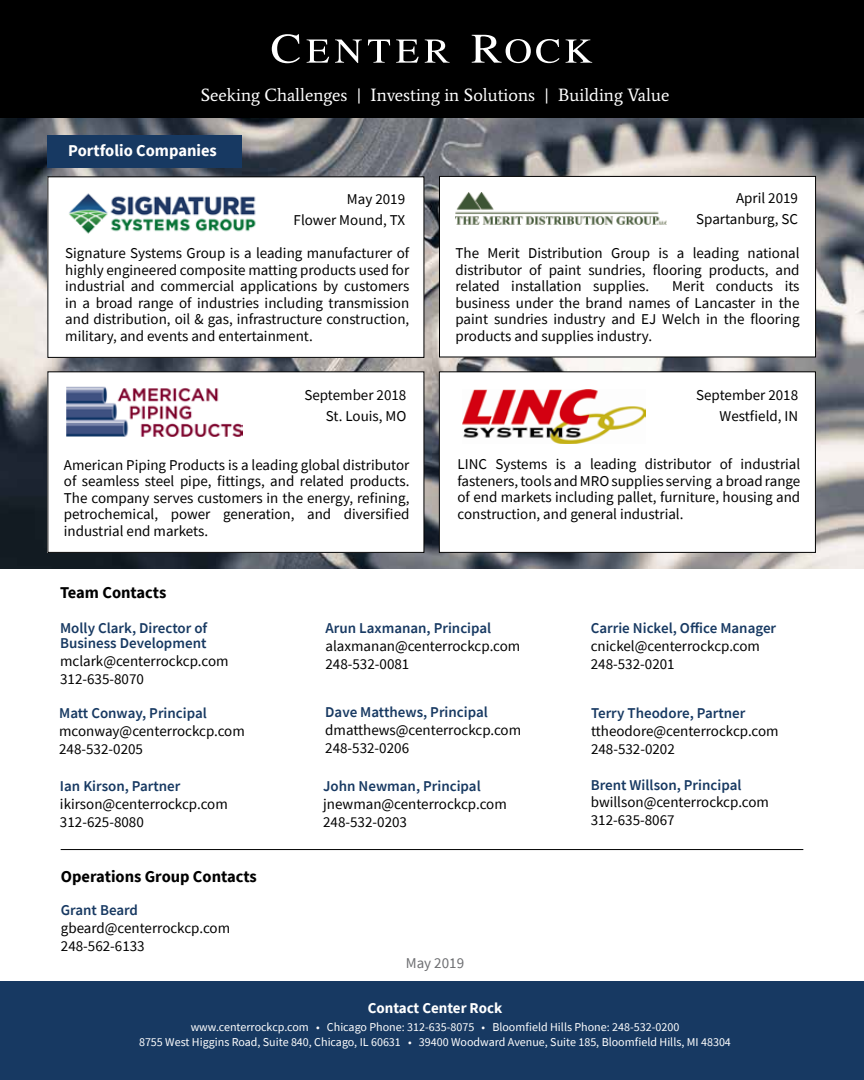
<style>
.page{position:relative;width:864px;height:1080px;background:#fff}
.page>*{position:absolute;margin:0;border:0;box-sizing:border-box;transform-origin:0 0}
.t1{font:18px "Average";color:#fff}
.t2{font:700 16.5px "Source Sans Pro";color:#000}
.t3{font:700 16.5px "Source Sans Pro";color:#fff}
.t4{font:15px/16.5px "Source Sans Pro";color:#000}
.t5{font:600 15px/15px "Source Sans Pro";color:#173962}
.t6{font:700 15px "Source Sans Pro";color:#fff}
.t7{font:15px "Source Sans Pro";color:#6d6e71}
.t8{font:12px/15px "Source Sans Pro";color:#fff;text-align:center}
</style>
<div class="page">
<img style="left:0;top:118px;width:864px;height:450px">
<div style="left:0;top:981px;width:864px;height:99px;background:#173962"></div>
<div style="left:47px;top:135px;width:195px;height:33px;background:#173962"></div>
<div style="left:0;top:0;width:864px;height:118px;background:#000"></div>
<svg style="left:272px;top:34px;width:28px;height:29px"></svg>
<svg style="left:307px;top:40px;width:22px;height:23px"></svg>
<svg style="left:335px;top:40px;width:27px;height:23px"></svg>
<svg style="left:368px;top:40px;width:22px;height:23px"></svg>
<svg style="left:396px;top:40px;width:23px;height:23px"></svg>
<svg style="left:425px;top:40px;width:25px;height:23px"></svg>
<svg style="left:472px;top:35px;width:87px;height:28px"></svg>
<svg style="left:566px;top:40px;width:26px;height:23px"></svg>
<hr style="left:61px;top:849px;width:742px;height:1px;background:#000">
<div style="left:48px;top:177px;width:376px;height:180px;background:#fff"></div>
<div style="left:47px;top:176px;width:377px;height:182px;border:1px solid #000"></div>
<img style="left:69px;top:193px;width:187px;height:41px">
<div style="left:48px;top:372px;width:376px;height:180px;background:#fff"></div>
<div style="left:47px;top:371px;width:377px;height:182px;border:1px solid #000"></div>
<img style="left:66px;top:387px;width:177px;height:50px">
<div style="left:440px;top:176px;width:376px;height:181px;background:#fff"></div>
<div style="left:439px;top:176px;width:377px;height:181px;border:1px solid #000"></div>
<img style="left:456px;top:192px;width:211px;height:32px">
<div style="left:439px;top:372px;width:376px;height:180px;background:#fff"></div>
<div style="left:439px;top:371px;width:377px;height:182px;border:1px solid #000"></div>
<img style="left:462px;top:389px;width:184px;height:55px">
<p class="t1" style="left:201px;top:84px;width:470px">Seeking Challenges | Investing in Solutions | Building Value</p>
<p class="t3" style="left:68px;top:140px;width:150px">Portfolio Companies</p>
<p class="t4" style="left:294px;top:188px;width:113px;line-height:21px;text-align:right">May 2019<br>Flower Mound, TX</p>
<p class="t4" style="left:65px;top:245px;width:346px;text-align:justify">Signature Systems Group is a leading manufacturer of highly engineered composite matting products used for industrial and commercial applications by customers in a broad range of industries including transmission and distribution, oil &amp; gas, infrastructure construction, military, and events and entertainment.</p>
<p class="t4" style="left:304px;top:385px;width:104px;line-height:21px;text-align:right">September 2018<br>St. Louis, MO</p>
<p class="t4" style="left:64px;top:456px;width:347px;text-align:justify">American Piping Products is a leading global distributor of seamless steel pipe, fittings, and related products.<br>The company serves customers in the energy, refining, petrochemical, power generation, and diversified industrial end markets.</p>
<p class="t2" style="left:60px;top:582px;width:108px">Team Contacts</p>
<p class="t4" style="left:696px;top:188px;width:103px;line-height:21px;text-align:right">April 2019<br>Spartanburg, SC</p>
<p class="t4" style="left:456px;top:245px;width:346px;text-align:justify">The Merit Distribution Group is a leading national distributor of paint sundries, flooring products, and related installation supplies.</p>
<p class="t4" style="left:456px;top:278px;width:346px;text-align:justify;text-indent:217px">Merit conducts its business under the brand names of Lancaster in the paint sundries industry and EJ Welch in the flooring products and supplies industry.</p>
<p class="t4" style="left:696px;top:385px;width:104px;line-height:21px;text-align:right">September 2018<br>Westfield, IN</p>
<p class="t4" style="left:458px;top:456px;width:344px;text-align:justify">LINC Systems is a leading distributor of industrial fasteners, tools and MRO supplies serving a broad range of end markets including pallet, furniture, housing and construction, and general industrial.</p>
<p class="t5" style="left:60px;top:621px;width:149px">Molly Clark, Director of<br>Business Development</p>
<p class="t4" style="left:60px;top:652px;width:170px;line-height:18px">mclark@centerrockcp.com<br>312-635-8070</p>
<p class="t5" style="left:59px;top:705px;width:149px">Matt Conway, Principal</p>
<p class="t4" style="left:59px;top:721px;width:187px;line-height:18px">mconway@centerrockcp.com<br>248-532-0205</p>
<p class="t5" style="left:60px;top:778px;width:122px">Ian Kirson, Partner</p>
<p class="t4" style="left:60px;top:795px;width:169px;line-height:18px">ikirson@centerrockcp.com<br>312-625-8080</p>
<p class="t2" style="left:61px;top:865px;width:197px">Operations Group Contacts</p>
<p class="t5" style="left:61px;top:902px;width:79px">Grant Beard</p>
<p class="t4" style="left:61px;top:919px;width:171px;line-height:18px">gbeard@centerrockcp.com<br>248-562-6133</p>
<p class="t5" style="left:326px;top:621px;width:167px">Arun Laxmanan, Principal</p>
<p class="t4" style="left:326px;top:637px;width:196px;line-height:18px">alaxmanan@centerrockcp.com<br>248-532-0081</p>
<p class="t5" style="left:325px;top:704px;width:164px">Dave Matthews, Principal</p>
<p class="t4" style="left:325px;top:721px;width:197px;line-height:18px">dmatthews@centerrockcp.com<br>248-532-0206</p>
<p class="t5" style="left:323px;top:778px;width:159px">John Newman, Principal</p>
<p class="t4" style="left:323px;top:795px;width:185px;line-height:18px">jnewman@centerrockcp.com<br>248-532-0203</p>
<p class="t7" style="left:406px;top:954px;width:60px">May 2019</p>
<p class="t5" style="left:591px;top:620px;width:187px">Carrie Nickel, Office Manager</p>
<p class="t4" style="left:591px;top:637px;width:171px;line-height:18px">cnickel@centerrockcp.com<br>248-532-0201</p>
<p class="t5" style="left:591px;top:705px;width:156px">Terry Theodore, Partner</p>
<p class="t4" style="left:591px;top:721px;width:189px;line-height:18px">ttheodore@centerrockcp.com<br>248-532-0202</p>
<p class="t5" style="left:591px;top:778px;width:152px">Brent Willson, Principal</p>
<p class="t4" style="left:591px;top:793px;width:180px;line-height:18px">bwillson@centerrockcp.com<br>312-635-8067</p>
<p class="t6" style="left:368px;top:998px;width:136px">Contact Center Rock</p>
<p class="t8" style="left:139px;top:1020px;width:593px">www.centerrockcp.com • Chicago Phone: 312-635-8075 • Bloomfield Hills Phone: 248-532-0200<br>8755 West Higgins Road, Suite 840, Chicago, IL 60631 • 39400 Woodward Avenue, Suite 185, Bloomfield Hills, MI 48304</p>
</div>
